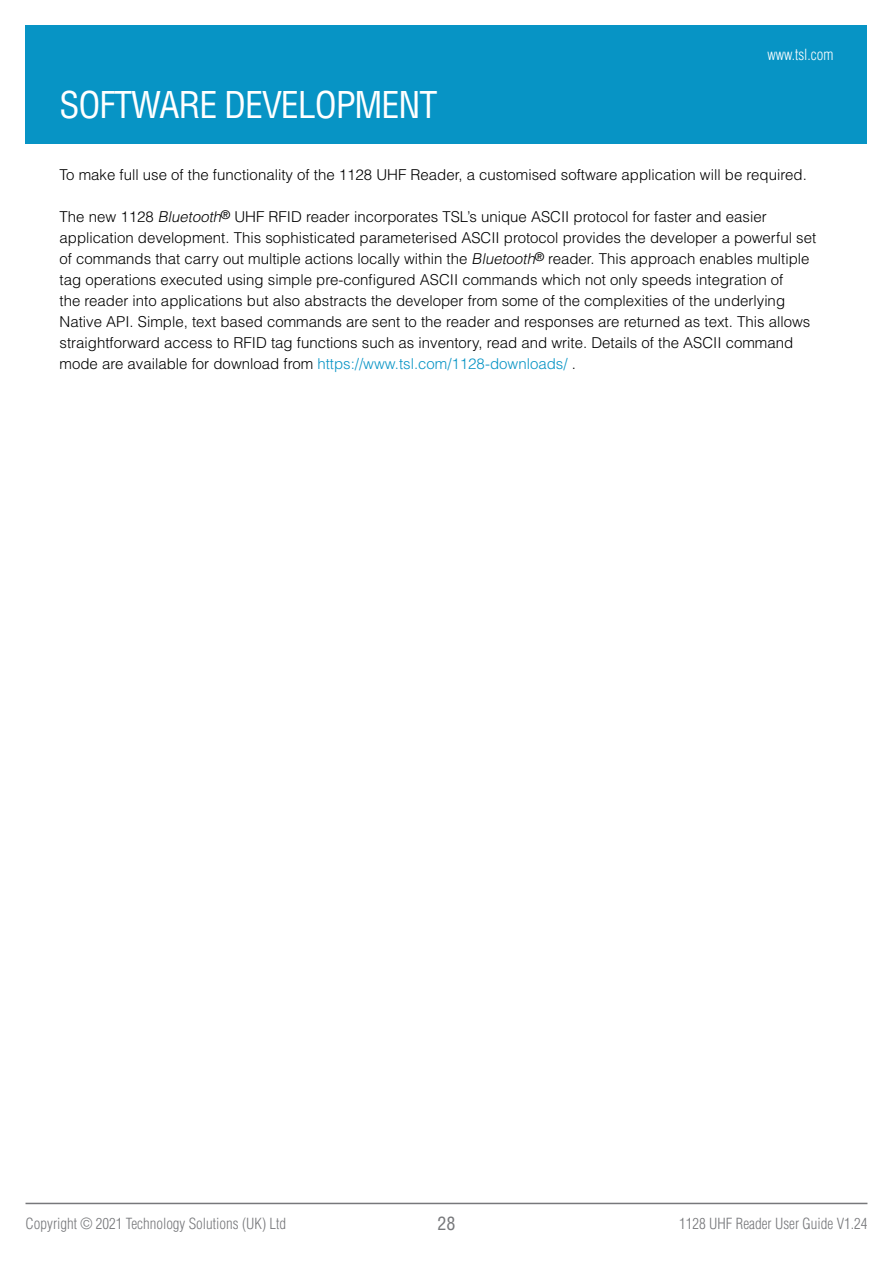
<style>
.page{position:relative;width:893px;height:1263px;background:#fff}
.page>*{position:absolute;margin:0;border:0;box-sizing:border-box;transform-origin:0 0}
.t1{font:condensed 36px "Helvetica LT Std";letter-spacing:-.03em;color:#fff}
.t2{font:condensed 18px "Helvetica LT Std";color:#77787b}
.t3{font:300 15px/21px "Helvetica LT Std";color:#000}
.t4{font:300 condensed 15px "Helvetica LT Std";color:#77787b}
.t5{font:300 condensed 15px "Helvetica LT Std";color:#fff}
.s1{font-style:italic}
.s2{color:#0794c5}
</style>
<div class="page">
<hr style="left:26px;top:1203px;width:841px;height:1px;background:#77787b">
<div style="left:26px;top:26px;width:841px;height:118px;background:#0794c5"></div>
<h1 class="t1" style="left:60px;top:82px;width:379px">SOFTWARE DEVELOPMENT</h1>
<p class="t5" style="left:767px;top:45px;width:68px">www.tsl.com</p>
<p class="t3" style="left:60px;top:164px;width:749px">To make full use of the functionality of the 1128 UHF Reader, a customised software application will be required.</p>
<p class="t3" style="left:60px;top:206px;width:758px">The new 1128 <span class="s1">Bluetooth</span><sup>®</sup> UHF RFID reader incorporates TSL’s unique ASCII protocol for faster and easier application development. This sophisticated parameterised ASCII protocol provides the developer a powerful set of commands that carry out multiple actions locally within the <span class="s1">Bluetooth</span><sup>®</sup> reader. This approach enables multiple tag operations executed using simple pre-configured ASCII commands which not only speeds integration of<br>the reader into applications but also abstracts the developer from some of the complexities of the underlying Native API. Simple, text based commands are sent to the reader and responses are returned as text. This allows straightforward access to RFID tag functions such as inventory, read and write. Details of the ASCII command mode are available for download from <span class="s2">https://www.tsl.com/1128-downloads/</span> .</p>
<p class="t4" style="left:26px;top:1214px;width:262px">Copyright © 2021 Technology Solutions (UK) Ltd</p>
<p class="t2" style="left:437px;top:1212px;width:19px">28</p>
<p class="t4" style="left:679px;top:1214px;width:190px">1128 UHF Reader User Guide V1.24</p>
</div>
